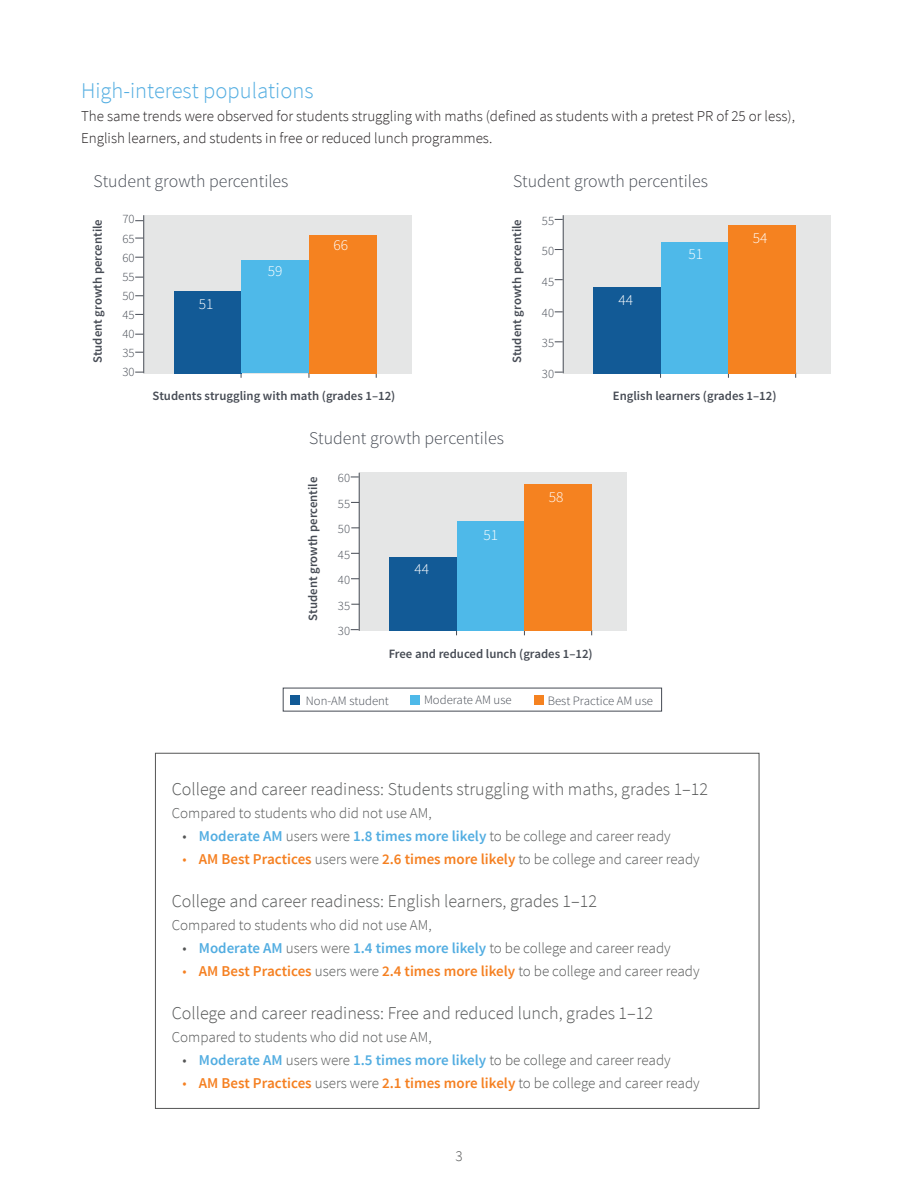
<style>
.page{position:relative;width:918px;height:1188px;background:#fff}
.page>*{position:absolute;margin:0;border:0;box-sizing:border-box;transform-origin:0 0}
.t1{font:300 22.5px "Source Sans Pro";color:#52ade1}
.t2{font:300 18px "Source Sans Pro";color:#545555}
.t3{font:300 17.85px "Source Sans Pro";color:#464b54}
.t4{font:300 15.3px "Source Sans Pro";color:#fff}
.t5{font:300 15px "Source Sans Pro";color:#545555}
.t6{font:300 15px/21.6px "Source Sans Pro";color:#231f20}
.t7{font:600 12.75px "Source Sans Pro";color:#464b54}
.t8{font:300 12.75px/19.2px "Source Sans Pro";color:#464b54;text-align:justify}
.s1{font-weight:600;color:#52ade1}
.s2{color:#f58021}
.s3{font-weight:600;color:#f58021}
</style>
<div class="page">
<div style="left:144px;top:215px;width:268px;height:158px;background:#e5e6e6"></div>
<hr style="left:143px;top:215px;width:1px;height:158px;background:#464b54">
<div style="left:174px;top:291px;width:68px;height:82px;background:#125a96"></div>
<div style="left:241px;top:260px;width:68px;height:113px;background:#4eb9e9"></div>
<div style="left:309px;top:235px;width:68px;height:138px;background:#f58220"></div>
<div style="left:563px;top:215px;width:268px;height:158px;background:#e5e6e6"></div>
<hr style="left:563px;top:215px;width:1px;height:158px;background:#464b54">
<div style="left:594px;top:287px;width:67px;height:86px;background:#125a96"></div>
<div style="left:661px;top:242px;width:67px;height:131px;background:#4eb9e9"></div>
<div style="left:728px;top:225px;width:68px;height:148px;background:#f58220"></div>
<div style="left:359px;top:473px;width:268px;height:158px;background:#e5e6e6"></div>
<hr style="left:359px;top:473px;width:1px;height:158px;background:#464b54">
<div style="left:390px;top:558px;width:67px;height:73px;background:#125a96"></div>
<div style="left:457px;top:522px;width:67px;height:109px;background:#4eb9e9"></div>
<div style="left:524px;top:485px;width:68px;height:146px;background:#f58220"></div>
<div style="left:290px;top:695px;width:10px;height:9px;background:#125a96"></div>
<div style="left:534px;top:695px;width:10px;height:10px;background:#f58220"></div>
<div style="left:410px;top:696px;width:10px;height:9px;background:#4eb9e9"></div>
<h1 class="t1" style="left:81px;top:77px;width:234px">High-interest populations</h1>
<p class="t6" style="left:81px;top:106px;width:716px">The same trends were observed for students struggling with maths (defined as students with a pretest PR of 25 or less),<br>English learners, and students in free or reduced lunch programmes.</p>
<p class="t3" style="left:94px;top:170px;width:196px">Student growth percentiles</p>
<p class="t3" style="left:513px;top:170px;width:196px">Student growth percentiles</p>
<p class="t7" style="left:90px;top:363px;width:145px;rotate:-90deg">Student growth percentile</p>
<p class="t8" style="left:123px;top:210px;width:14px">70<br>65<br>60<br>55<br>50<br>45<br>40<br>35<br>30</p>
<p class="t4" style="left:199px;top:294px;width:16px">51</p>
<p class="t4" style="left:268px;top:262px;width:16px">59</p>
<p class="t4" style="left:333px;top:235px;width:16px">66</p>
<p class="t7" style="left:509px;top:363px;width:145px;rotate:-90deg">Student growth percentile</p>
<p class="t8" style="left:542px;top:211px;width:14px">55</p>
<p class="t8" style="left:542px;top:242px;width:14px">50</p>
<p class="t8" style="left:542px;top:272px;width:14px">45</p>
<p class="t8" style="left:542px;top:303px;width:14px">40</p>
<p class="t8" style="left:542px;top:333px;width:14px">35</p>
<p class="t8" style="left:542px;top:364px;width:14px">30</p>
<p class="t4" style="left:618px;top:290px;width:16px">44</p>
<p class="t4" style="left:689px;top:245px;width:16px">51</p>
<p class="t4" style="left:753px;top:229px;width:16px">54</p>
<p class="t7" style="left:152px;top:388px;width:244px">Students struggling with math (grades 1–12)</p>
<p class="t7" style="left:613px;top:388px;width:165px">English learners (grades 1–12)</p>
<p class="t3" style="left:309px;top:427px;width:196px">Student growth percentiles</p>
<p class="t7" style="left:305px;top:621px;width:145px;rotate:-90deg">Student growth percentile</p>
<p class="t8" style="left:338px;top:465px;width:14px;line-height:25.5px">60<br>55<br>50<br>45<br>40<br>35<br>30</p>
<p class="t4" style="left:414px;top:559px;width:16px">44</p>
<p class="t4" style="left:483px;top:526px;width:16px">51</p>
<p class="t4" style="left:549px;top:487px;width:16px">58</p>
<p class="t7" style="left:389px;top:645px;width:205px">Free and reduced lunch (grades 1–12)</p>
<p class="t8" style="left:306px;top:691px;width:85px">Non-AM student</p>
<p class="t8" style="left:424px;top:691px;width:89px">Moderate AM use</p>
<p class="t8" style="left:548px;top:691px;width:107px">Best Practice AM use</p>
<p class="t2" style="left:172px;top:778px;width:538px">College and career readiness: Students struggling with maths, grades 1–12</p>
<p class="t5" style="left:172px;top:804px;width:261px">Compared to students who did not use AM,</p>
<p class="t5" style="left:183px;top:827px;width:490px">• <span class="s1">Moderate AM</span> users were <span class="s1">1.8 times more likely</span> to be college and career ready</p>
<p class="t5" style="left:183px;top:850px;width:519px"><span class="s2">•</span> <span class="s3">AM Best Practices</span> users were <span class="s3">2.6 times more likely</span> to be college and career ready</p>
<p class="t2" style="left:172px;top:890px;width:427px">College and career readiness: English learners, grades 1–12</p>
<p class="t5" style="left:172px;top:916px;width:261px">Compared to students who did not use AM,</p>
<p class="t5" style="left:183px;top:939px;width:490px">• <span class="s1">Moderate AM</span> users were <span class="s1">1.4 times more likely</span> to be college and career ready</p>
<p class="t5" style="left:183px;top:962px;width:519px"><span class="s2">•</span> <span class="s3">AM Best Practices</span> users were <span class="s3">2.4 times more likely</span> to be college and career ready</p>
<p class="t2" style="left:172px;top:1002px;width:483px">College and career readiness: Free and reduced lunch, grades 1–12</p>
<p class="t5" style="left:172px;top:1028px;width:261px">Compared to students who did not use AM,</p>
<p class="t5" style="left:183px;top:1051px;width:490px">• <span class="s1">Moderate AM</span> users were <span class="s1">1.5 times more likely</span> to be college and career ready</p>
<p class="t5" style="left:183px;top:1074px;width:519px"><span class="s2">•</span> <span class="s3">AM Best Practices</span> users were <span class="s3">2.1 times more likely</span> to be college and career ready</p>
<p class="t5" style="left:455px;top:1147px;width:9px">3</p>
</div>
